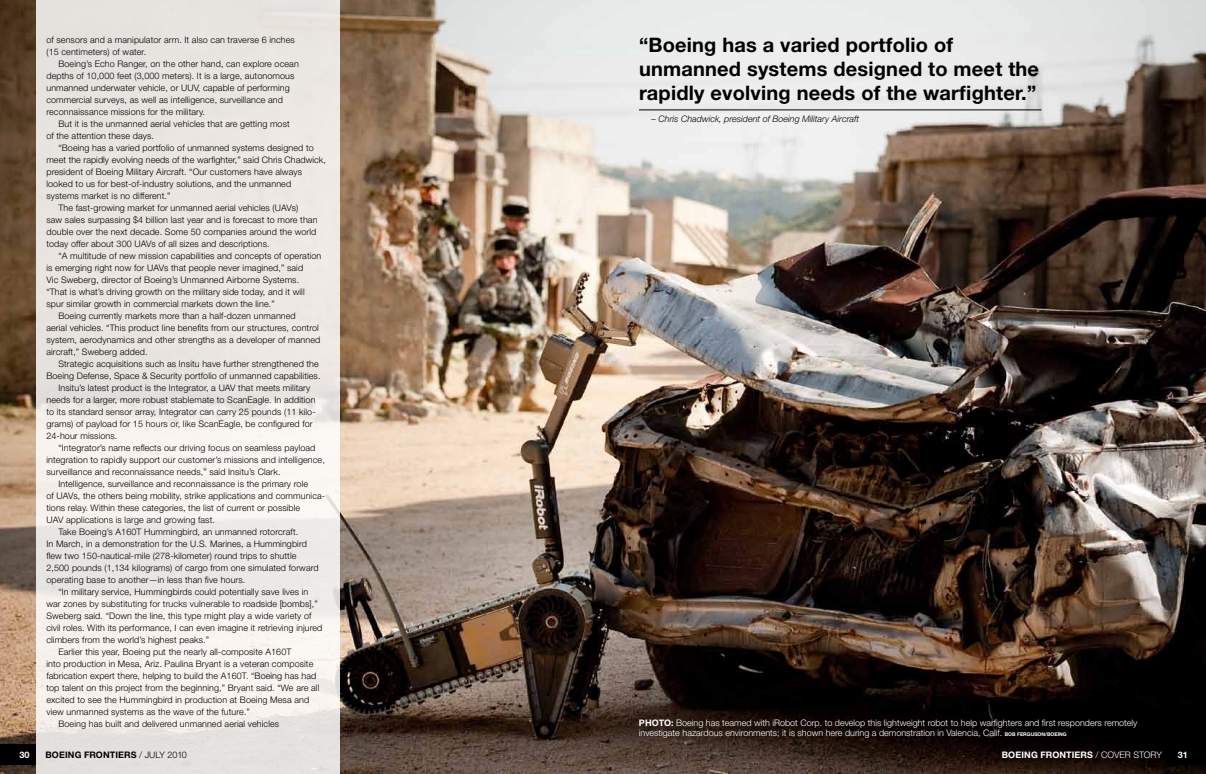
<style>
.page{position:relative;width:1206px;height:774px;background:#fff}
.page>*{position:absolute;margin:0;border:0;box-sizing:border-box;transform-origin:0 0}
.t1{font:700 20px/24px "Helvetica Neue";letter-spacing:.01em;color:#000}
.t2{font:300 9px/12px "Helvetica Neue";letter-spacing:.01em;color:#000}
.t3{font:300 9px/10px "Helvetica Neue";color:#fff}
.t4{font:italic 300 9px "Helvetica Neue";color:#000}
.t5{font:700 9px "Helvetica Neue";letter-spacing:.015em;color:#fff}
.t6{font:700 9px "Helvetica Neue";letter-spacing:.015em;color:#000}
.s1{font-weight:700}
.s2{font-weight:700;font-size:5px}
.s3{font-weight:300}
</style>
<div class="page">
<img style="left:0;top:0;width:1206px;height:774px">
<div style="left:36px;top:0;width:303px;height:774px;background:linear-gradient(to right,#ebe7e3,#f0ebe8)"></div>
<hr style="left:639px;top:109px;width:403px;height:1px;background:#000">
<div style="left:1170px;top:744px;width:36px;height:20px;background:#000"></div>
<div style="left:0;top:744px;width:36px;height:20px;background:#000"></div>
<p class="t2" style="left:46px;top:34px;width:250px">of sensors and a manipulator arm. It also can traverse 6 inches (15 centimeters) of water.</p>
<p class="t2" style="left:46px;top:58px;width:254px;text-indent:12px">Boeing’s Echo Ranger, on the other hand, can explore ocean depths of 10,000 feet (3,000 meters). It is a large, autonomous unmanned underwater vehicle, or UUV, capable of performing commercial surveys, as well as intelligence, surveillance and reconnaissance missions for the military.</p>
<p class="t2" style="left:46px;top:118px;width:245px;text-indent:12px">But it is the unmanned aerial vehicles that are getting most of the attention these days.</p>
<p class="t2" style="left:58px;top:142px;width:257px">“Boeing has a varied portfolio of unmanned systems designed to</p>
<p class="t2" style="left:46px;top:154px;width:281px">meet the rapidly evolving needs of the warfighter,” said Chris Chadwick,</p>
<p class="t2" style="left:46px;top:166px;width:257px">president of Boeing Military Aircraft. “Our customers have always</p>
<p class="t2" style="left:46px;top:178px;width:246px">looked to us for best-of-industry solutions, and the unmanned</p>
<p class="t2" style="left:46px;top:190px;width:126px">systems market is no different.”</p>
<p class="t2" style="left:58px;top:202px;width:242px">The fast-growing market for unmanned aerial vehicles (UAVs)</p>
<p class="t2" style="left:46px;top:214px;width:273px">saw sales surpassing $4 billion last year and is forecast to more than</p>
<p class="t2" style="left:46px;top:226px;width:272px">double over the next decade. Some 50 companies around the world</p>
<p class="t2" style="left:46px;top:238px;width:225px">today offer about 300 UAVs of all sizes and descriptions.</p>
<p class="t2" style="left:58px;top:250px;width:265px">“A multitude of new mission capabilities and concepts of operation</p>
<p class="t2" style="left:46px;top:262px;width:258px">is emerging right now for UAVs that people never imagined,” said</p>
<p class="t2" style="left:46px;top:274px;width:254px">Vic Sweberg, director of Boeing’s Unmanned Airborne Systems.</p>
<p class="t2" style="left:46px;top:286px;width:260px">“That is what’s driving growth on the military side today, and it will</p>
<p class="t2" style="left:46px;top:298px;width:230px">spur similar growth in commercial markets down the line.”</p>
<p class="t2" style="left:58px;top:310px;width:239px">Boeing currently markets more than a half-dozen unmanned</p>
<p class="t2" style="left:46px;top:322px;width:274px">aerial vehicles. “This product line benefits from our structures, control</p>
<p class="t2" style="left:46px;top:334px;width:275px">system, aerodynamics and other strengths as a developer of manned</p>
<p class="t2" style="left:46px;top:346px;width:103px">aircraft,” Sweberg added.</p>
<p class="t2" style="left:58px;top:358px;width:262px">Strategic acquisitions such as Insitu have further strengthened the</p>
<p class="t2" style="left:46px;top:370px;width:276px">Boeing Defense, Space &amp; Security portfolio of unmanned capabilities.</p>
<p class="t2" style="left:58px;top:382px;width:253px">Insitu’s latest product is the Integrator, a UAV that meets military</p>
<p class="t2" style="left:46px;top:394px;width:271px">needs for a larger, more robust stablemate to ScanEagle. In addition</p>
<p class="t2" style="left:46px;top:406px;width:271px">to its standard sensor array, Integrator can carry 25 pounds (11 kilo-</p>
<p class="t2" style="left:46px;top:418px;width:268px">grams) of payload for 15 hours or, like ScanEagle, be configured for</p>
<p class="t2" style="left:46px;top:430px;width:72px">24-hour missions.</p>
<p class="t2" style="left:58px;top:442px;width:259px">“Integrator’s name reflects our driving focus on seamless payload</p>
<p class="t2" style="left:46px;top:454px;width:280px">integration to rapidly support our customer’s missions and intelligence,</p>
<p class="t2" style="left:46px;top:466px;width:236px">surveillance and reconnaissance needs,” said Insitu’s Clark.</p>
<p class="t2" style="left:58px;top:478px;width:251px">Intelligence, surveillance and reconnaissance is the primary role</p>
<p class="t2" style="left:46px;top:490px;width:280px">of UAVs, the others being mobility, strike applications and communica-</p>
<p class="t2" style="left:46px;top:502px;width:255px">tions relay. Within these categories, the list of current or possible</p>
<p class="t2" style="left:46px;top:514px;width:170px">UAV applications is large and growing fast.</p>
<p class="t2" style="left:58px;top:526px;width:241px">Take Boeing’s A160T Hummingbird, an unmanned rotorcraft.</p>
<p class="t2" style="left:46px;top:538px;width:262px">In March, in a demonstration for the U.S. Marines, a Hummingbird</p>
<p class="t2" style="left:46px;top:550px;width:252px">flew two 150-nautical-mile (278-kilometer) round trips to shuttle</p>
<p class="t2" style="left:46px;top:562px;width:274px">2,500 pounds (1,134 kilograms) of cargo from one simulated forward</p>
<p class="t2" style="left:46px;top:574px;width:201px">operating base to another—in less than five hours.</p>
<p class="t2" style="left:58px;top:586px;width:252px">“In military service, Hummingbirds could potentially save lives in</p>
<p class="t2" style="left:46px;top:598px;width:273px">war zones by substituting for trucks vulnerable to roadside [bombs],”</p>
<p class="t2" style="left:46px;top:610px;width:267px">Sweberg said. “Down the line, this type might play a wide variety of</p>
<p class="t2" style="left:46px;top:622px;width:277px">civil roles. With its performance, I can even imagine it retrieving injured</p>
<p class="t2" style="left:46px;top:634px;width:164px">climbers from the world’s highest peaks.”</p>
<p class="t2" style="left:58px;top:646px;width:235px">Earlier this year, Boeing put the nearly all-composite A160T</p>
<p class="t2" style="left:46px;top:658px;width:268px">into production in Mesa, Ariz. Paulina Bryant is a veteran composite</p>
<p class="t2" style="left:46px;top:670px;width:272px">fabrication expert there, helping to build the A160T. “Boeing has had</p>
<p class="t2" style="left:46px;top:682px;width:274px">top talent on this project from the beginning,” Bryant said. “We are all</p>
<p class="t2" style="left:46px;top:694px;width:264px">excited to see the Hummingbird in production at Boeing Mesa and</p>
<p class="t2" style="left:46px;top:706px;width:205px">view unmanned systems as the wave of the future.”</p>
<p class="t2" style="left:58px;top:718px;width:222px">Boeing has built and delivered unmanned aerial vehicles</p>
<h1 class="t1" style="left:639px;top:32px;width:402px">“Boeing has a varied portfolio of unmanned systems designed to meet the rapidly evolving needs of the warfighter.”</h1>
<p class="t4" style="left:652px;top:113px;width:209px">– Chris Chadwick, president of Boeing Military Aircraft</p>
<p class="t3" style="left:639px;top:718px;width:500px"><span class="s1">PH OTO:</span> Boeing has teamed with iRobot Corp. to develop this lightweight robot to help warfighters and first responders remotely investigate hazardous environments; it is shown here during a demonstration in Valencia, Calif. <span class="s2">BOB FERGUSON/BOEING</span></p>
<p class="t5" style="left:20px;top:749px;width:12px">30</p>
<p class="t6" style="left:46px;top:749px;width:143px">BOEING FRONTIERS <span class="s3">/ JULY 2010</span></p>
<p class="t5" style="left:1002px;top:749px;width:162px">BOEING FRONTIERS <span class="s3">/ COVER STORY</span></p>
<p class="t5" style="left:1178px;top:749px;width:12px">31</p>
</div>
